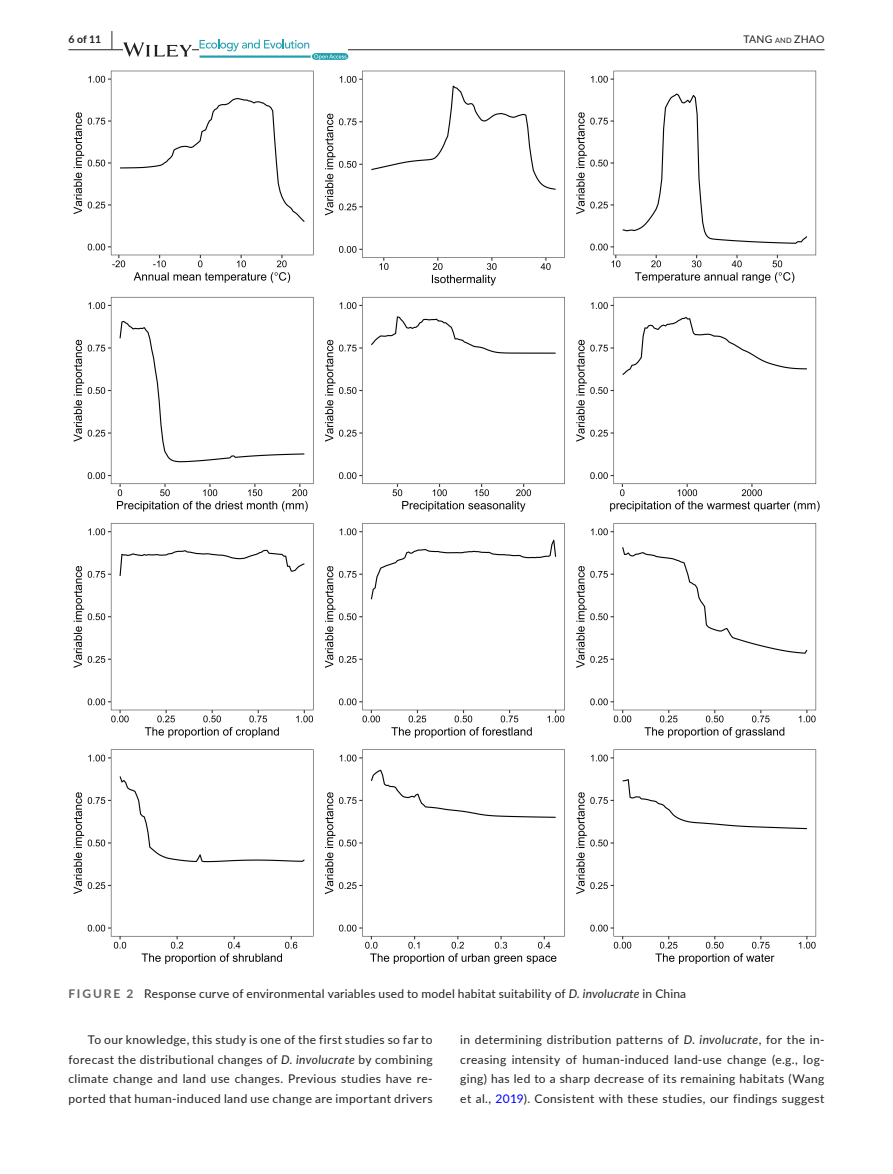
<style>
.page{position:relative;width:893px;height:1174px;background:#fff}
.page>*{position:absolute;margin:0;border:0;box-sizing:border-box;transform-origin:0 0}
.t1{font:12px/19.5px "Lato";letter-spacing:.03em;color:#231f20;text-align:justify}
.t2{font:10.5px "Lato";letter-spacing:.015em;color:#231f20}
.t3{font:700 10.5px "Lato";color:#231f20}
.s1{font-size:19.5px}
.s2{font-size:7.35px}
.s3{font-weight:700;color:#636366}
.s4{font-style:italic}
.s5{color:#00f}
</style>
<div class="page">
<hr style="left:68px;top:49px;width:756px;height:1px;background:#231f20">
<svg style="left:123px;top:42px;width:69px;height:15px"></svg>
<svg style="left:200px;top:39px;width:148px;height:21px"></svg>
<img style="left:73px;top:70px;width:747px;height:895px">
<p class="t3" style="left:68px;top:31px;width:46px">6 of 11 <span class="s1">|</span></p>
<p class="t2" style="left:743px;top:31px;width:83px">TANG <span class="s2">an d</span> ZHAO</p>
<p class="t1" style="left:68px;top:983px;width:619px"><span class="s3">FIGURE 2</span> Response curve of environmental variables used to model habitat suitability of <span class="s4">D. involucrate</span> in China</p>
<p class="t1" style="left:68px;top:1029px;width:366px;text-indent:20px">To our knowledge, this study is one of the first studies so far to forecast the distributional changes of <span class="s4">D. involucrate</span> by combining climate change and land use changes. Previous studies have re&shy;ported that human-induced land use change are important drivers</p>
<p class="t1" style="left:460px;top:1029px;width:366px">in determining distribution patterns of <span class="s4">D. involucrate</span>, for the in&shy;creasing intensity of human-induced land-use change (e.g., log&shy;ging) has led to a sharp decrease of its remaining habitats (Wang et al., <span class="s5">2019</span>). Consistent with these studies, our findings suggest</p>
</div>
